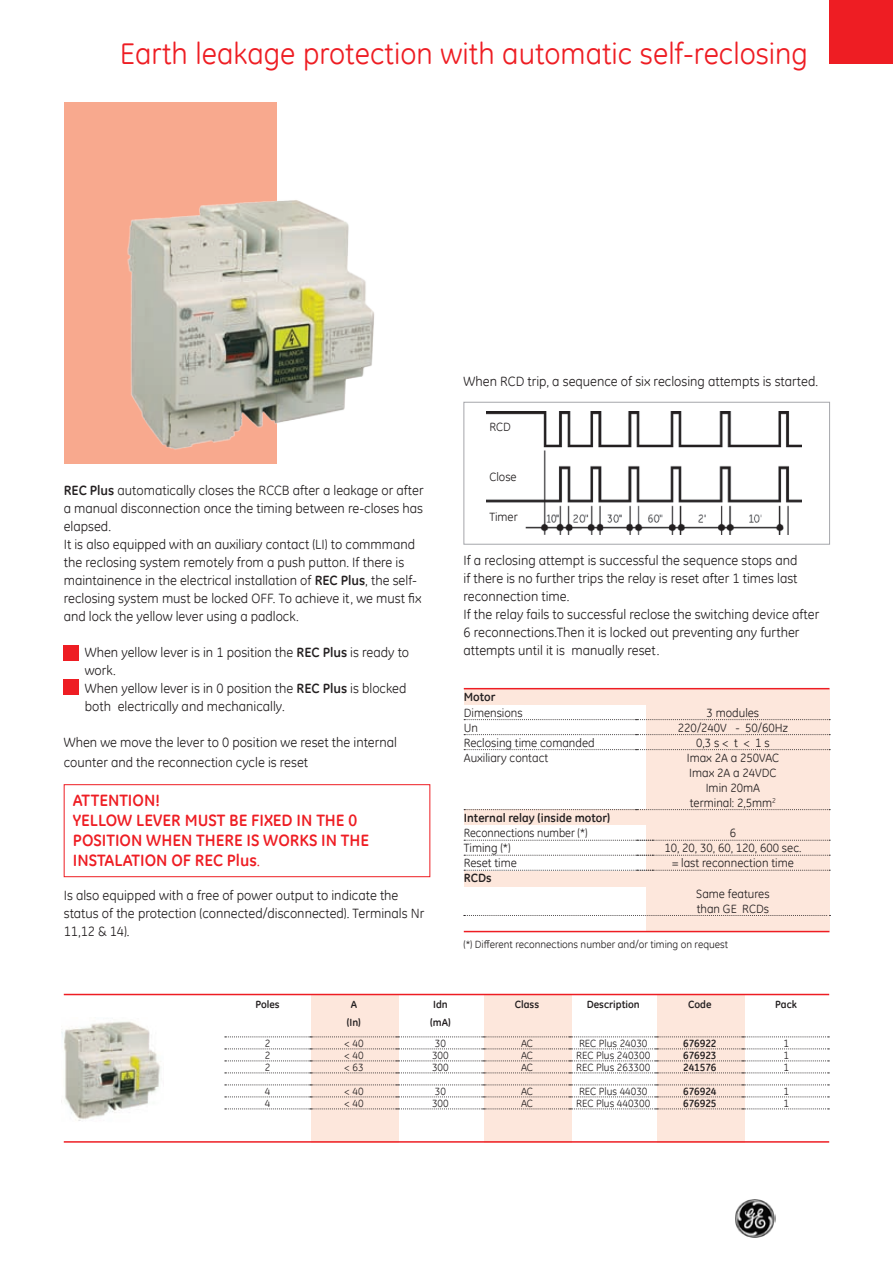
<style>
.page{position:relative;width:893px;height:1263px;background:#fff}
.page>*{position:absolute;margin:0;border:0;box-sizing:border-box;transform-origin:0 0}
.t1{font:30px "GE Inspira";color:#ee1d23}
.t2{font:700 16.5px/19.8px "GE Inspira";color:#ee1d23}
.t3{font:13.5px/18px "GE Inspira";color:#231f20}
.t4{font:12px/15px "GE Inspira";color:#231f20;text-align:center}
.t5{font:12px/15px "GE Inspira";color:#231f20;scale:.95 1}
.t6{font:700 12px "GE Inspira";color:#231f20}
.t7{font:10.5px/12px "GE Inspira";color:#231f20}
.t8{font:700 10.5px/12px "GE Inspira";color:#231f20}
.s1{font-weight:700}
.s2{font-weight:400}
</style>
<div class="page">
<div style="left:64px;top:645px;width:15px;height:16px;background:#ee1d23"></div>
<div style="left:64px;top:679px;width:15px;height:16px;background:#ee1d23"></div>
<div style="left:64px;top:784px;width:366px;height:93px;border:1px solid #ee1d23"></div>
<div style="left:657px;top:995px;width:88px;height:148px;background:#fde7dc"></div>
<div style="left:484px;top:995px;width:87px;height:148px;background:#fde7dc"></div>
<div style="left:311px;top:994px;width:88px;height:149px;background:#fde7dc"></div>
<svg style="left:225px;top:1036px;width:604px;height:1px"></svg>
<svg style="left:225px;top:1048px;width:604px;height:1px"></svg>
<svg style="left:225px;top:1060px;width:604px;height:1px"></svg>
<svg style="left:225px;top:1072px;width:604px;height:1px"></svg>
<svg style="left:225px;top:1084px;width:604px;height:1px"></svg>
<svg style="left:225px;top:1096px;width:604px;height:1px"></svg>
<svg style="left:225px;top:1108px;width:604px;height:1px"></svg>
<hr style="left:64px;top:994px;width:765px;height:1px;background:#ee1d23">
<hr style="left:64px;top:1141px;width:765px;height:2px;background:#ee1d23">
<div style="left:464px;top:871px;width:365px;height:15px;background:#fde7dc"></div>
<div style="left:464px;top:810px;width:365px;height:15px;background:#fde7dc"></div>
<div style="left:646px;top:698px;width:183px;height:233px;background:#fde7dc"></div>
<svg style="left:464px;top:719px;width:366px;height:1px"></svg>
<svg style="left:464px;top:734px;width:366px;height:1px"></svg>
<svg style="left:464px;top:749px;width:366px;height:1px"></svg>
<svg style="left:464px;top:809px;width:366px;height:1px"></svg>
<svg style="left:464px;top:840px;width:366px;height:1px"></svg>
<svg style="left:464px;top:855px;width:366px;height:1px"></svg>
<svg style="left:464px;top:870px;width:366px;height:1px"></svg>
<svg style="left:464px;top:915px;width:366px;height:1px"></svg>
<hr style="left:464px;top:931px;width:365px;height:1px;background:#ee1d23">
<div style="left:464px;top:689px;width:365px;height:15px;background:#fde7dc"></div>
<hr style="left:464px;top:688px;width:365px;height:1px;background:#ee1d23">
<div style="left:64px;top:102px;width:212px;height:361px;background:#f8a98e"></div>
<img style="left:486px;top:411px;width:315px;height:124px">
<div style="left:463px;top:402px;width:367px;height:143px;border:1px solid #a5a6aa"></div>
<div style="left:829px;top:0;width:64px;height:64px;background:#ee1d23"></div>
<img style="left:736px;top:1199px;width:39px;height:39px">
<img style="left:127px;top:187px;width:247px;height:274px">
<img style="left:62px;top:1021px;width:99px;height:100px">
<h1 class="t1" style="left:120px;top:34px;width:689px">Earth leakage protection with automatic self-reclosing</h1>
<p class="t3" style="left:463px;top:372px;width:356px">When RCD trip, a sequence of six reclosing attempts is started.</p>
<p class="t3" style="left:64px;top:481px;width:361px"><span class="s1">REC Plus</span> automatically closes the RCCB after a leakage or after a manual disconnection once the timing between re-closes has elapsed.<br>It is also equipped with an auxiliary contact (LI) to commmand the reclosing system remotely from a push putton. If there is maintainence in the electrical installation of <span class="s1">REC Plus</span>, the self&shy;reclosing system must be locked OFF. To achieve it, we must fix and lock the yellow lever using a padlock.</p>
<p class="t3" style="left:85px;top:643px;width:326px">When yellow lever is in 1 position the <span class="s1">REC Plus</span> is ready to work.<br>When yellow lever is in 0 position the <span class="s1">REC Plus</span> is blocked both electrically and mechanically.</p>
<p class="t3" style="left:64px;top:732px;width:335px;line-height:19.8px">When we move the lever to 0 position we reset the internal counter and the reconnection cycle is reset</p>
<p class="t2" style="left:73px;top:790px;width:298px">ATTENTION!<br>YELLOW LEVER MUST BE FIXED IN THE 0<br>POSITION WHEN THERE IS WORKS IN THE<br>INSTALATION OF REC Plus<span class="s2">.</span></p>
<p class="t3" style="left:64px;top:886px;width:362px">Is also equipped with a free of power output to indicate the status of the protection (connected/disconnected). Terminals Nr<br>11,12 &amp; 14).</p>
<p class="t4" style="left:489px;top:419px;width:23px">RCD</p>
<p class="t4" style="left:489px;top:469px;width:29px">Close</p>
<p class="t4" style="left:489px;top:509px;width:30px">Timer</p>
<p class="t3" style="left:463px;top:551px;width:357px">If a reclosing attempt is successful the sequence stops and<br>if there is no further trips the relay is reset after 1 times last reconnection time.<br>If the relay fails to successful reclose the switching device after 6 reconnections.Then it is locked out preventing any further attempts until it is manually reset.</p>
<p class="t6" style="left:464px;top:689px;width:33px">Motor</p>
<p class="t4" style="left:464px;top:705px;width:132px;text-align:left">Dimensions<br>Un<br>Reclosing time comanded<br>Auxiliary contact</p>
<p class="t6" style="left:464px;top:810px;width:148px">Internal relay (inside motor)</p>
<p class="t5" style="left:464px;top:825px;width:132px">Reconnections number (*)<br>Timing (*)<br>Reset time</p>
<p class="t6" style="left:464px;top:870px;width:29px">RCDs</p>
<p class="t4" style="left:678px;top:705px;width:111px">3 modules<br>220/240V - 50/60Hz<br>0,3 s &lt; t &lt; 1 s<br>Imax 2A a 250VAC<br>Imax 2A a 24VDC<br>Imin 20mA<br>terminal: 2,5mm<sup>2</sup></p>
<p class="t4" style="left:664px;top:825px;width:139px">6<br>10, 20, 30, 60, 120, 600 sec. = last reconnection time</p>
<p class="t4" style="left:696px;top:886px;width:75px;line-height:14.4px;text-align:left">Same features than GE RCDs</p>
<p class="t7" style="left:463px;top:938px;width:266px">(*) Different reconnections number and/or timing on request</p>
<p class="t8" style="left:255px;top:998px;width:26px">Poles</p>
<p class="t7" style="left:265px;top:1037px;width:7px;text-align:justify">2<br>2<br>2</p>
<p class="t7" style="left:265px;top:1085px;width:7px">4<br>4</p>
<p class="t8" style="left:347px;top:995px;width:15px;line-height:18px;text-align:center">A (In)</p>
<p class="t7" style="left:344px;top:1037px;width:21px;text-align:justify">&lt; 40 &lt; 40 &lt; 63</p>
<p class="t7" style="left:344px;top:1085px;width:21px">&lt; 40 &lt; 40</p>
<p class="t8" style="left:430px;top:995px;width:22px;line-height:18px">Idn (mA)</p>
<p class="t7" style="left:432px;top:1037px;width:18px">30<br>300<br>300</p>
<p class="t7" style="left:432px;top:1085px;width:18px">30<br>300</p>
<p class="t8" style="left:515px;top:998px;width:26px">Class</p>
<p class="t7" style="left:521px;top:1037px;width:13px;text-align:justify">AC AC AC</p>
<p class="t7" style="left:521px;top:1085px;width:13px">AC<br>AC</p>
<p class="t8" style="left:587px;top:998px;width:55px">Description</p>
<p class="t7" style="left:576px;top:1037px;width:76px">REC Plus 24030<br>REC Plus 240300<br>REC Plus 263300</p>
<p class="t7" style="left:576px;top:1085px;width:76px">REC Plus 44030<br>REC Plus 440300</p>
<p class="t8" style="left:688px;top:998px;width:25px">Code</p>
<p class="t8" style="left:683px;top:1037px;width:35px;text-align:justify">676922<br>676923<br>241576</p>
<p class="t8" style="left:683px;top:1085px;width:35px">676924<br>676925</p>
<p class="t8" style="left:775px;top:998px;width:23px">Pack</p>
<p class="t7" style="left:783px;top:1037px;width:7px;text-align:justify">1<br>1<br>1</p>
<p class="t7" style="left:783px;top:1085px;width:7px">1<br>1</p>
</div>
